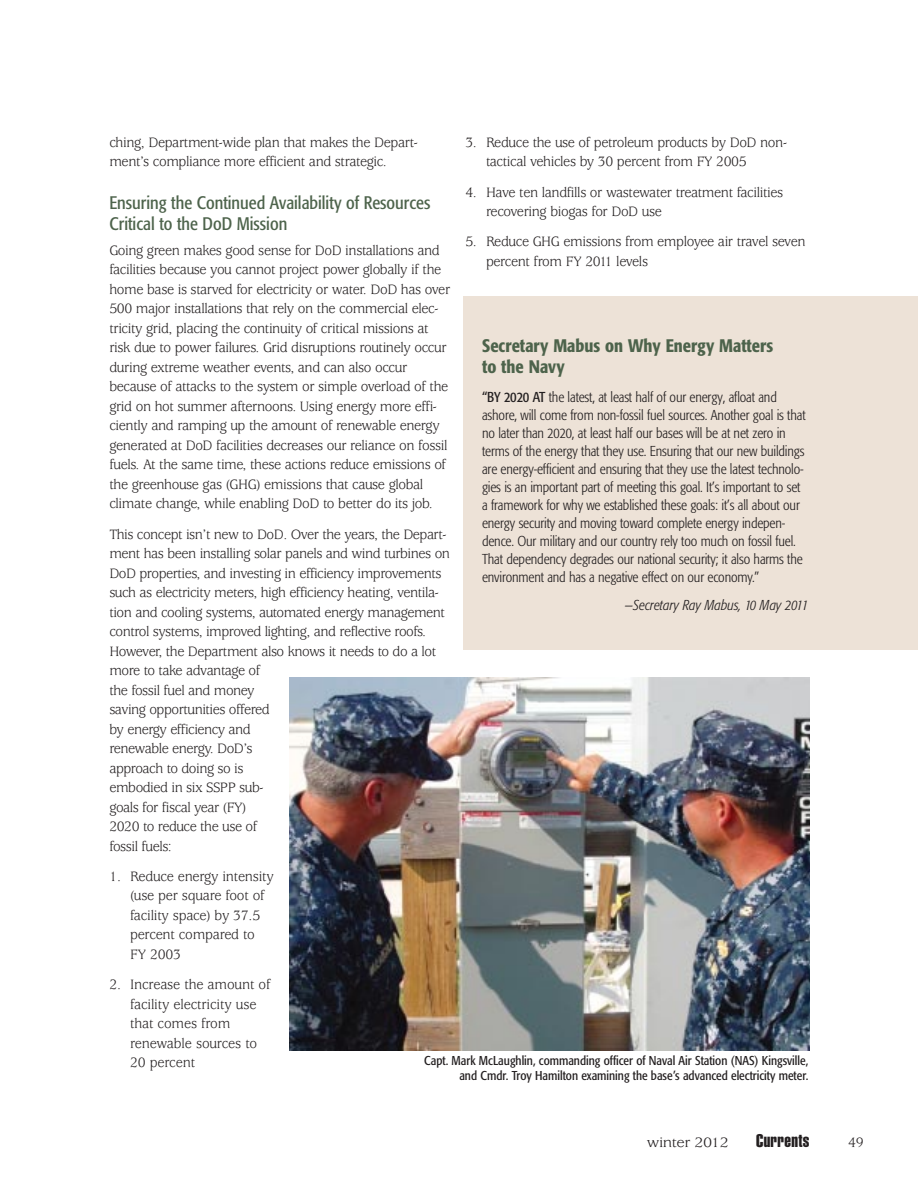
<style>
.page{position:relative;width:918px;height:1188px;background:#fff}
.page>*{position:absolute;margin:0;border:0;box-sizing:border-box;transform-origin:0 0}
.t1{font:condensed 18px/21px "Formata";color:#4d634b}
.t2{font:500 condensed 18px/21px "Formata";color:#4d634b}
.t3{font:18px "Helvetica Extra Compressed";letter-spacing:.02em;color:#231f20;scale:1.1 1}
.t4{font:15px/19.5px "Usherwood";letter-spacing:-.03em;color:#231f20;scale:.95 1}
.t5{font:15px/19.5px "Usherwood";letter-spacing:-.01em;color:#231f20;scale:.95 1}
.t6{font:15px "Usherwood";letter-spacing:-.03em;color:#231f20;scale:1.1 1}
.t7{font:300 condensed 14.25px/18px "Formata";letter-spacing:-.01em;color:#231f20}
.t8{font:italic 300 condensed 14.25px "Formata";color:#231f20}
.t9{font:condensed 12.75px/15px "Formata";color:#231f20;text-align:right}
.s1{font-weight:400}
</style>
<div class="page">
<div style="left:464px;top:296px;width:454px;height:354px;background:#ede2d7"></div>
<img style="left:289px;top:678px;width:521px;height:372px">
<p class="t4" style="left:109px;top:134px;width:326px">ching, Department-wide plan that makes the Depart&shy;ment’s compliance more efficient and strategic.</p>
<p class="t1" style="left:109px;top:193px;width:323px">Ensuring the Continued Availability of Resources<br>Critical to the DoD Mission</p>
<p class="t4" style="left:109px;top:242px;width:360px">Going green makes good sense for DoD installations and facilities because you cannot project power globally if the home base is starved for electricity or water. DoD has over 500 major installations that rely on the commercial elec&shy;tricity grid, placing the continuity of critical missions at risk due to power failures. Grid disruptions routinely occur during extreme weather events, and can also occur because of attacks to the system or simple overload of the grid on hot summer afternoons. Using energy more effi&shy;ciently and ramping up the amount of renewable energy generated at DoD facilities decreases our reliance on fossil fuels. At the same time, these actions reduce emissions of the greenhouse gas (GHG) emissions that cause global climate change, while enabling DoD to better do its job.</p>
<p class="t4" style="left:109px;top:526px;width:360px">This concept isn’t new to DoD. Over the years, the Depart&shy;ment has been installing solar panels and wind turbines on DoD properties, and investing in efficiency improvements such as electricity meters, high efficiency heating, ventila&shy;tion and cooling systems, automated energy management control systems, improved lighting, and reflective roofs.<br>However, the Department also knows it needs to do a lot more to take advantage of<br>the fossil fuel and money<br>saving opportunities offered<br>by energy efficiency and<br>renewable energy. DoD’s<br>approach to doing so is<br>embodied in six SSPP sub-<br>goals for fiscal year (FY)<br>2020 to reduce the use of<br>fossil fuels:</p>
<p class="t4" style="left:130px;top:868px;width:153px;text-indent:-21px">1. Reduce energy intensity (use per square foot of facility space) by 37.5 percent compared to<br>FY 2003</p>
<p class="t5" style="left:130px;top:976px;width:150px;text-indent:-21px">2. Increase the amount of facility electricity use that comes from renewable sources to<br>20 percent</p>
<p class="t4" style="left:486px;top:134px;width:318px;text-indent:-21px">3. Reduce the use of petroleum products by DoD non&shy;tactical vehicles by 30 percent from FY 2005</p>
<p class="t4" style="left:486px;top:184px;width:314px;text-indent:-21px">4. Have ten landfills or wastewater treatment facilities recovering biogas for DoD use</p>
<p class="t4" style="left:486px;top:233px;width:338px;text-indent:-21px">5. Reduce GHG emissions from employee air travel seven percent from FY 2011 levels</p>
<p class="t2" style="left:482px;top:336px;width:293px">Secretary Mabus on Why Energy Matters to the Navy</p>
<p class="t7" style="left:482px;top:389px;width:325px"><span class="s1">“BY 2020 AT</span> the latest, at least half of our energy, afloat and ashore, will come from non-fossil fuel sources. Another goal is that no later than 2020, at least half our bases will be at net zero in terms of the energy that they use. Ensuring that our new buildings are energy-efficient and ensuring that they use the latest technolo&shy;gies is an important part of meeting this goal. It’s important to set a framework for why we established these goals: it’s all about our energy security and moving toward complete energy indepen&shy;dence. Our military and our country rely too much on fossil fuel.<br>That dependency degrades our national security; it also harms the environment and has a negative effect on our economy.”</p>
<p class="t8" style="left:625px;top:599px;width:185px">—Secretary Ray Mabus, 10 May 2011</p>
<p class="t9" style="left:424px;top:1054px;width:386px">Capt. Mark McLaughlin, commanding officer of Naval Air Station (NAS) Kingsville, and Cmdr. Troy Hamilton examining the base’s advanced electricity meter.</p>
<p class="t6" style="left:647px;top:1137px;width:76px">winter 2012</p>
<p class="t3" style="left:756px;top:1134px;width:50px">Currents</p>
<p class="t4" style="left:848px;top:1134px;width:18px">49</p>
</div>
